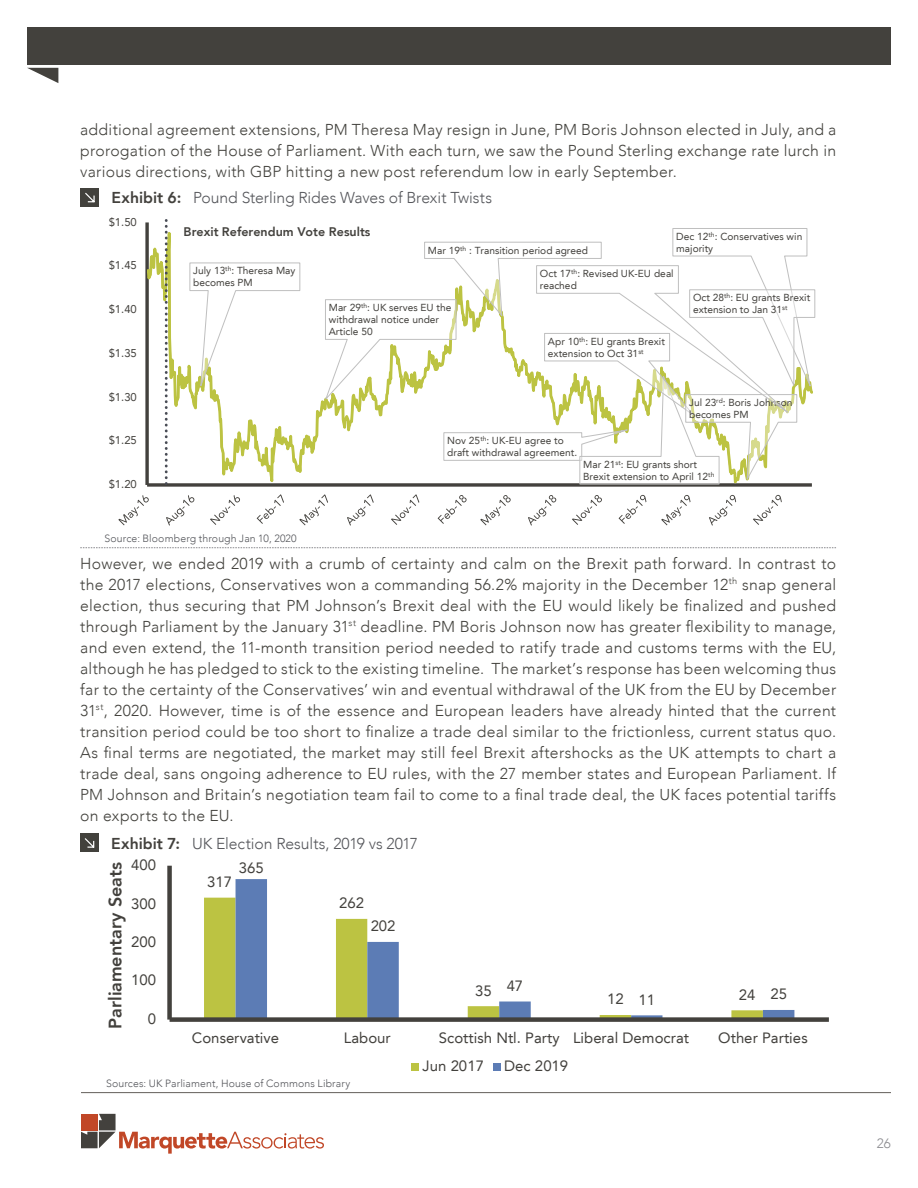
<style>
.page{position:relative;width:918px;height:1188px;background:#fff}
.page>*{position:absolute;margin:0;border:0;box-sizing:border-box;transform-origin:0 0}
.t1{font:800 18px "Avenir LT";color:#43413d}
.t2{font:300 15.75px/21px "Avenir";letter-spacing:.015em;color:#42413c;text-align:justify}
.t3{font:300 15.75px "Avenir";letter-spacing:-.005em;color:#54555a}
.t4{font:15px "Avenir LT";color:#43413d}
.t5{font:300 13.5px "Avenir";color:#8a8a8e}
.t6{font:800 12.45px "Avenir LT";color:#43413d}
.t7{font:11.25px "Avenir LT";color:#43413d}
.t8{font:300 10.5px "Avenir";letter-spacing:.015em;color:#54555a}
.t9{font:10.2px/12px "Avenir LT";color:#43413d}
.s1{font-family:"Avenir LT";font-weight:800;color:#43413d}
</style>
<div class="page">
<hr style="left:81px;top:1092px;width:810px;height:1px;background:#645f5b">
<svg style="left:81px;top:1114px;width:243px;height:40px"></svg>
<div style="left:27px;top:27px;width:864px;height:38px;background:#43413d"></div>
<svg style="left:27px;top:68px;width:31px;height:15px"></svg>
<div style="left:81px;top:188px;width:18px;height:19px;background:#42413c"></div>
<svg style="left:85px;top:192px;width:10px;height:11px"></svg>
<svg style="left:145px;top:222px;width:2px;height:263px"></svg>
<hr style="left:147px;top:483px;width:665px;height:4px;background:#83817f">
<svg style="left:147px;top:222px;width:665px;height:264px"></svg>
<svg style="left:189px;top:262px;width:112px;height:130px"></svg>
<svg style="left:324px;top:228px;width:492px;height:257px"></svg>
<svg style="left:118px;top:495px;width:31px;height:30px"></svg>
<svg style="left:166px;top:495px;width:28px;height:31px"></svg>
<svg style="left:210px;top:495px;width:30px;height:30px"></svg>
<svg style="left:257px;top:494px;width:27px;height:30px"></svg>
<svg style="left:299px;top:494px;width:29px;height:31px"></svg>
<svg style="left:347px;top:494px;width:27px;height:32px"></svg>
<svg style="left:391px;top:494px;width:28px;height:31px"></svg>
<svg style="left:438px;top:495px;width:29px;height:29px"></svg>
<svg style="left:480px;top:495px;width:31px;height:30px"></svg>
<svg style="left:528px;top:495px;width:28px;height:31px"></svg>
<svg style="left:572px;top:495px;width:30px;height:30px"></svg>
<svg style="left:619px;top:495px;width:27px;height:29px"></svg>
<svg style="left:661px;top:495px;width:30px;height:30px"></svg>
<svg style="left:709px;top:495px;width:27px;height:31px"></svg>
<svg style="left:753px;top:495px;width:29px;height:30px"></svg>
<svg style="left:165px;top:220px;width:3px;height:264px"></svg>
<div style="left:176px;top:220px;width:225px;height:21px;background:#fff"></div>
<svg style="left:80px;top:547px;width:756px;height:1px"></svg>
<div style="left:80px;top:834px;width:19px;height:18px;background:#42413c"></div>
<svg style="left:84px;top:838px;width:11px;height:10px"></svg>
<div style="left:204px;top:898px;width:32px;height:119px;background:#bcc342"></div>
<svg style="left:236px;top:879px;width:558px;height:138px"></svg>
<div style="left:167px;top:866px;width:5px;height:154px;background:#43413d"></div>
<div style="left:170px;top:1017px;width:659px;height:5px;background:#43413d"></div>
<div style="left:411px;top:1063px;width:8px;height:8px;background:#bcc342"></div>
<div style="left:493px;top:1063px;width:8px;height:8px;background:#5c7cb5"></div>
<p class="t2" style="left:80px;top:119px;width:758px">additional agreement extensions, PM Theresa May resign in June, PM Boris Johnson elected in July, and a prorogation of the House of Parliament. With each turn, we saw the Pound Sterling exchange rate lurch in various directions, with GBP hitting a new post referendum low in early September.</p>
<p class="t3" style="left:112px;top:189px;width:382px"><span class="s1">Exhibit 6:</span> Pound Sterling Rides Waves of Brexit Twists</p>
<p class="t7" style="left:109px;top:215px;width:30px">$1.50</p>
<p class="t7" style="left:109px;top:259px;width:30px">$1.45</p>
<p class="t7" style="left:109px;top:303px;width:30px">$1.40</p>
<p class="t7" style="left:109px;top:347px;width:30px">$1.35</p>
<p class="t7" style="left:109px;top:390px;width:30px">$1.30</p>
<p class="t7" style="left:109px;top:434px;width:30px">$1.25</p>
<p class="t7" style="left:109px;top:478px;width:30px">$1.20</p>
<p class="t6" style="left:184px;top:224px;width:188px">Brexit Referendum Vote Results</p>
<p class="t9" style="left:676px;top:230px;width:128px">Dec 12<sup>th</sup>: Conservatives win majority</p>
<p class="t9" style="left:693px;top:292px;width:119px">Oct 28<sup>th</sup>: EU grants Brexit extension to Jan 31<sup>st</sup></p>
<p class="t9" style="left:428px;top:244px;width:162px">Mar 19<sup>th</sup> : Transition period agreed</p>
<p class="t9" style="left:193px;top:265px;width:104px">July 13<sup>th</sup>: Theresa May becomes PM</p>
<p class="t9" style="left:540px;top:268px;width:135px">Oct 17<sup>th</sup>: Revised UK-EU deal reached</p>
<p class="t9" style="left:329px;top:302px;width:124px">Mar 29<sup>th</sup>: UK serves EU the withdrawal notice under<br>Article 50</p>
<p class="t9" style="left:548px;top:335px;width:119px">Apr 10<sup>th</sup>: EU grants Brexit extension to Oct 31<sup>st</sup></p>
<p class="t9" style="left:689px;top:397px;width:105px">Jul 23<sup>rd</sup>: Boris Johnson becomes PM</p>
<p class="t9" style="left:447px;top:435px;width:131px">Nov 25<sup>th</sup>: UK-EU agree to draft withdrawal agreement.</p>
<p class="t9" style="left:583px;top:458px;width:133px">Mar 21<sup>st</sup>: EU grants short<br>Brexit extension to April 12<sup>th</sup></p>
<p class="t8" style="left:105px;top:532px;width:194px">Source: Bloomberg through Jan 10, 2020</p>
<p class="t2" style="left:80px;top:553px;width:758px">However, we ended 2019 with a crumb of certainty and calm on the Brexit path forward. In contrast to the 2017 elections, Conservatives won a commanding 56.2% majority in the December 12<sup>th</sup> snap general election, thus securing that PM Johnson’s Brexit deal with the EU would likely be finalized and pushed through Parliament by the January 31<sup>st</sup> deadline. PM Boris Johnson now has greater flexibility to manage, and even extend, the 11-month transition period needed to ratify trade and customs terms with the EU, although he has pledged to stick to the existing timeline. The market’s response has been welcoming thus far to the certainty of the Conservatives’ win and eventual withdrawal of the UK from the EU by December 31<sup>st</sup>, 2020. However, time is of the essence and European leaders have already hinted that the current transition period could be too short to finalize a trade deal similar to the frictionless, current status quo.<br>As final terms are negotiated, the market may still feel Brexit aftershocks as the UK attempts to chart a trade deal, sans ongoing adherence to EU rules, with the 27 member states and European Parliament. If PM Johnson and Britain’s negotiation team fail to come to a final trade deal, the UK faces potential tariffs on exports to the EU.</p>
<p class="t3" style="left:111px;top:834px;width:308px"><span class="s1">Exhibit 7:</span> UK Election Results, 2019 vs 2017</p>
<p class="t4" style="left:207px;top:873px;width:26px">317</p>
<p class="t4" style="left:339px;top:894px;width:26px">262</p>
<p class="t4" style="left:131px;top:856px;width:27px">400</p>
<p class="t4" style="left:239px;top:859px;width:26px">365</p>
<p class="t1" style="left:105px;top:1029px;width:168px;rotate:-90deg">Parliamentary Seats</p>
<p class="t4" style="left:131px;top:895px;width:27px">300</p>
<p class="t4" style="left:371px;top:917px;width:26px">202</p>
<p class="t4" style="left:131px;top:933px;width:27px">200</p>
<p class="t4" style="left:131px;top:972px;width:27px">100</p>
<p class="t4" style="left:148px;top:1010px;width:10px">0</p>
<p class="t4" style="left:475px;top:982px;width:18px">35</p>
<p class="t4" style="left:507px;top:977px;width:18px">47</p>
<p class="t4" style="left:639px;top:991px;width:18px">11</p>
<p class="t4" style="left:770px;top:985px;width:18px">25</p>
<p class="t4" style="left:607px;top:990px;width:18px">12</p>
<p class="t4" style="left:739px;top:986px;width:18px">24</p>
<p class="t4" style="left:192px;top:1029px;width:89px">Conservative</p>
<p class="t4" style="left:344px;top:1029px;width:49px">Labour</p>
<p class="t4" style="left:439px;top:1029px;width:252px">Scottish Ntl. Party Liberal Democrat</p>
<p class="t4" style="left:718px;top:1029px;width:91px">Other Parties</p>
<p class="t8" style="left:106px;top:1078px;width:246px">Sources: UK Parliament, House of Commons Library</p>
<p class="t4" style="left:423px;top:1057px;width:63px">Jun 2017</p>
<p class="t4" style="left:504px;top:1057px;width:66px">Dec 2019</p>
<p class="t5" style="left:877px;top:1136px;width:16px">26</p>
</div>
